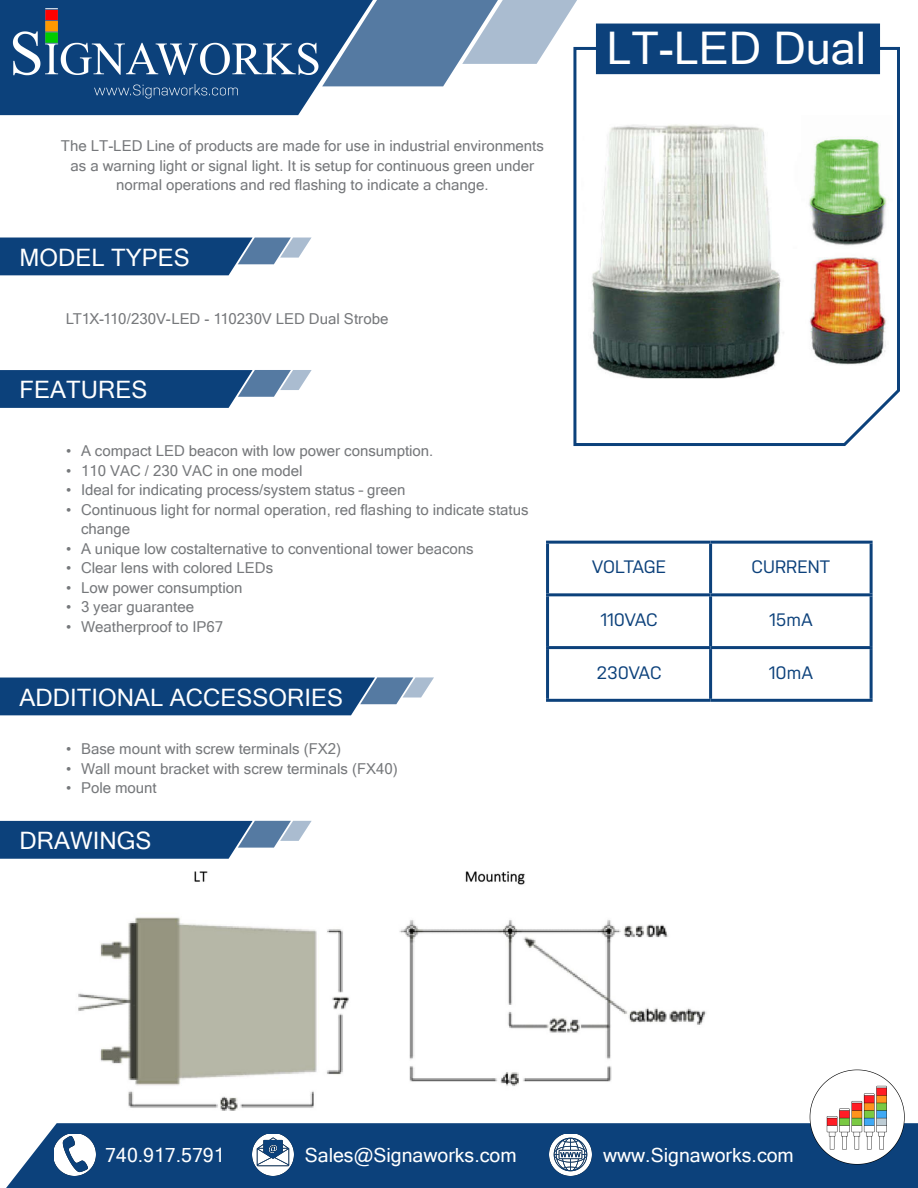
<style>
.page{position:relative;width:918px;height:1188px;background:#fff}
.page>*{position:absolute;margin:0;border:0;box-sizing:border-box;transform-origin:0 0}
.t1{font:45px "Microsoft Sans Serif";color:#fff}
.t2{font:24px "Microsoft Sans Serif";color:#fff}
.t3{font:19.5px "Microsoft Sans Serif";color:#fff}
.Paragraph_Style_2{font:18px "Nudista";color:#0c417b}
.t4{font:15px/19.5px "Microsoft Sans Serif";color:#76787b}
</style>
<div class="page">
<div style="left:6px;top:1123px;width:912px;height:65px;background:#0c417b"></div>
<img style="left:253px;top:1134px;width:41px;height:41px">
<img style="left:54px;top:1134px;width:41px;height:41px">
<img style="left:550px;top:1134px;width:41px;height:41px">
<svg style="left:573px;top:45px;width:327px;height:401px"></svg>
<div style="left:596px;top:24px;width:284px;height:50px;background:#0c417b"></div>
<svg style="left:0;top:0;width:385px;height:115px;fill:#0c417b"></svg>
<svg style="left:322px;top:0;width:267px;height:86px"></svg>
<img style="left:10px;top:7px;width:311px;height:105px">
<svg style="left:0;top:238px;width:311px;height:37px;background:#325e8f"></svg>
<svg style="left:0;top:370px;width:312px;height:38px;background:#335f90"></svg>
<svg style="left:0;top:677px;width:434px;height:38px;background:#2a588b"></svg>
<svg style="left:0;top:821px;width:312px;height:38px;background:#346090"></svg>
<img style="left:798px;top:1069px;width:117px;height:106px">
<img style="left:580px;top:112px;width:312px;height:273px">
<hr style="left:546px;top:541px;width:165px;height:3px;background:#0c417b">
<hr style="left:546px;top:544px;width:3px;height:49px;background:#0c417b">
<hr style="left:711px;top:541px;width:162px;height:3px;background:#0c417b">
<hr style="left:709px;top:544px;width:3px;height:49px;background:#0c417b">
<hr style="left:870px;top:544px;width:3px;height:49px;background:#0c417b">
<hr style="left:546px;top:593px;width:165px;height:3px;background:#0c417b">
<hr style="left:546px;top:596px;width:3px;height:50px;background:#0c417b">
<hr style="left:711px;top:593px;width:162px;height:3px;background:#0c417b">
<hr style="left:709px;top:596px;width:3px;height:50px;background:#0c417b">
<hr style="left:870px;top:596px;width:3px;height:50px;background:#0c417b">
<hr style="left:546px;top:646px;width:165px;height:3px;background:#0c417b">
<hr style="left:546px;top:649px;width:3px;height:50px;background:#0c417b">
<hr style="left:711px;top:646px;width:162px;height:3px;background:#0c417b">
<hr style="left:709px;top:649px;width:3px;height:50px;background:#0c417b">
<hr style="left:870px;top:649px;width:3px;height:50px;background:#0c417b">
<hr style="left:546px;top:699px;width:165px;height:3px;background:#0c417b">
<hr style="left:711px;top:699px;width:162px;height:3px;background:#0c417b">
<img style="left:78px;top:872px;width:629px;height:238px">
<p class="t4" style="left:61px;top:136px;width:484px;text-align:center">The LT-LED Line of products are made for use in industrial environments as a warning light or signal light. It is setup for continuous green under normal operations and red flashing to indicate a change.</p>
<p class="t2" style="left:20px;top:242px;width:172px">MODEL TYPES</p>
<p class="t4" style="left:66px;top:308px;width:324px">LT1X-110/230V-LED - 110230V LED Dual Strobe</p>
<p class="t2" style="left:20px;top:374px;width:130px">FEATURES</p>
<p class="t4" style="left:66px;top:441px;width:369px">• A compact LED beacon with low power consumption.</p>
<p class="t4" style="left:66px;top:460px;width:238px">• 110 VAC / 230 VAC in one model</p>
<p class="t4" style="left:66px;top:480px;width:341px">• Ideal for indicating process/system status – green</p>
<p class="t4" style="left:81px;top:499px;width:449px;text-indent:-15px">• Continuous light for normal operation, red flashing to indicate status change</p>
<p class="t4" style="left:66px;top:538px;width:409px">• A unique low costalternative to conventional tower beacons</p>
<p class="t4" style="left:66px;top:558px;width:209px">• Clear lens with colored LEDs</p>
<p class="t4" style="left:66px;top:577px;width:178px">• Low power consumption</p>
<p class="t4" style="left:66px;top:597px;width:130px">• 3 year guarantee</p>
<p class="t4" style="left:66px;top:616px;width:159px">• Weatherproof to IP67</p>
<p class="t2" style="left:20px;top:682px;width:325px">ADDITIONAL ACCESSORIES</p>
<p class="t4" style="left:66px;top:739px;width:277px">• Base mount with screw terminals (FX2)</p>
<p class="t4" style="left:66px;top:758px;width:333px">• Wall mount bracket with screw terminals (FX40)</p>
<p class="t4" style="left:66px;top:778px;width:92px">• Pole mount</p>
<p class="t2" style="left:20px;top:825px;width:133px">DRAWINGS</p>
<p class="t1" style="left:606px;top:19px;width:261px">LT-LED Dual</p>
<p class="Paragraph_Style_2" style="left:592px;top:557px;width:75px">VOLTAGE</p>
<p class="Paragraph_Style_2" style="left:752px;top:557px;width:80px">CURRENT</p>
<p class="Paragraph_Style_2" style="left:600px;top:610px;width:59px">110VAC</p>
<p class="Paragraph_Style_2" style="left:769px;top:610px;width:45px">15mA</p>
<p class="Paragraph_Style_2" style="left:596px;top:662px;width:67px">230VAC</p>
<p class="Paragraph_Style_2" style="left:769px;top:662px;width:45px">10mA</p>
<h3 class="t3" style="left:105px;top:1143px;width:121px">740.917.5791</h3>
<h3 class="t3" style="left:305px;top:1143px;width:213px">Sales@Signaworks.com</h3>
<h3 class="t3" style="left:603px;top:1143px;width:192px">www.Signaworks.com</h3>
</div>
